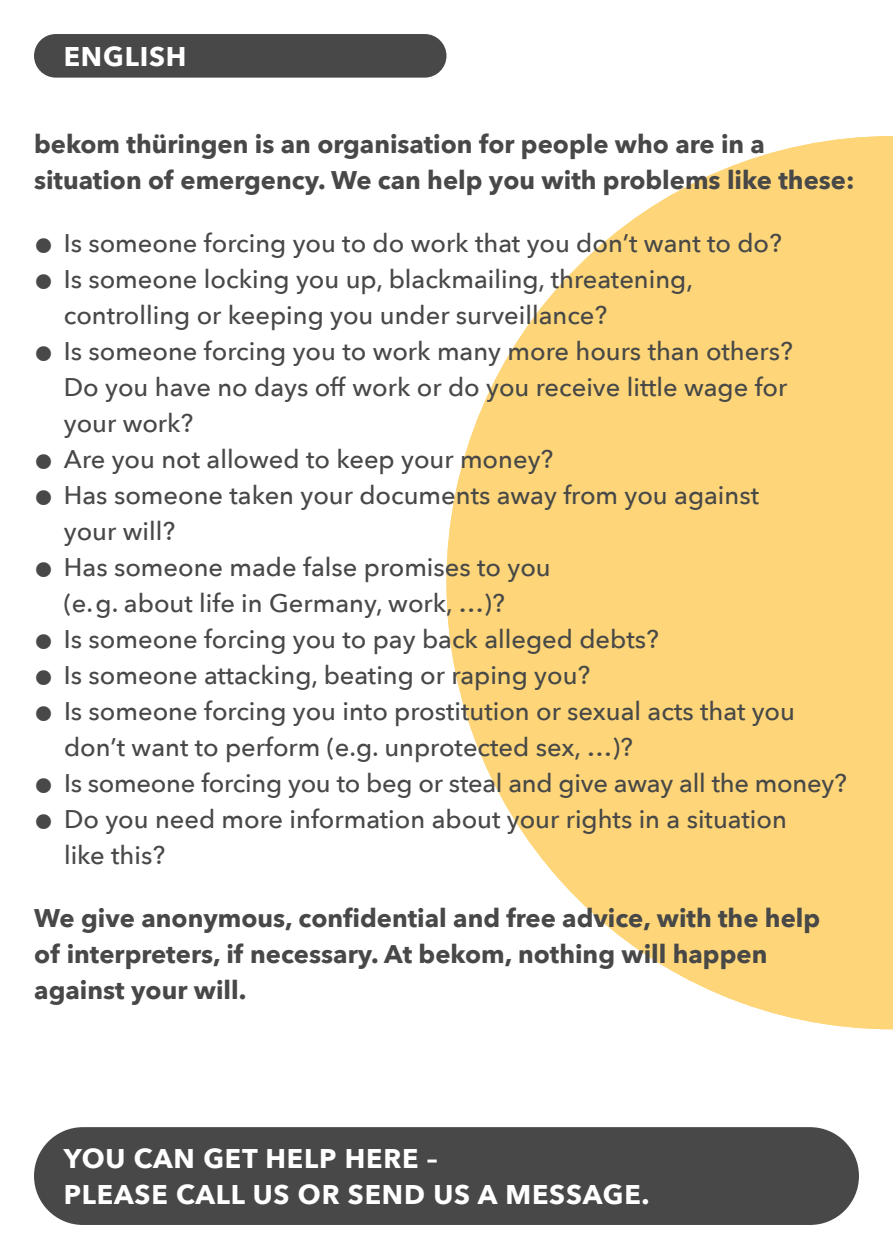
<style>
.page{position:relative;width:893px;height:1259px;background:#fff}
.page>*{position:absolute;margin:0;border:0;box-sizing:border-box;transform-origin:0 0}
.t1{font:700 27px/36px "Avenir Next";letter-spacing:.03em;color:#fff}
.t2{font:500 25.5px/36px "Avenir Next";color:#474847}
.t3{font:700 25.5px/36px "Avenir Next";color:#474847}
</style>
<div class="page">
<div style="left:34px;top:34px;width:412px;height:44px;background:#474847;border-radius:22px"></div>
<div style="left:34px;top:1127px;width:825px;height:98px;background:#474847;border-radius:49px"></div>
<svg style="left:446px;top:136px;width:447px;height:893px;fill:#fed679"></svg>
<p class="t1" style="left:64px;top:38px;width:124px">ENGLISH</p>
<p class="t3" style="left:34px;top:126px;width:822px">bekom thüringen is an organisation for people who are in a situation of emergency. We can help you with problems like these:</p>
<p class="t2" style="left:34px;top:224px;width:749px">● Is someone forcing you to do work that you don’t want to do?</p>
<p class="t2" style="left:64px;top:260px;width:631px;text-indent:-30px">● Is someone locking you up, blackmailing, threatening, controlling or keeping you under surveillance?</p>
<p class="t2" style="left:64px;top:332px;width:730px;text-indent:-30px">● Is someone forcing you to work many more hours than others?<br>Do you have no days off work or do you receive little wage for your work?</p>
<p class="t2" style="left:34px;top:440px;width:521px">● Are you not allowed to keep your money?</p>
<p class="t2" style="left:64px;top:476px;width:697px;text-indent:-30px">● Has someone taken your documents away from you against your will?</p>
<p class="t2" style="left:64px;top:548px;width:488px;text-indent:-30px">● Has someone made false promises to you (e.g. about life in Germany, work, …)?</p>
<p class="t2" style="left:34px;top:620px;width:626px">● Is someone forcing you to pay back alleged debts?</p>
<p class="t2" style="left:34px;top:656px;width:558px">● Is someone attacking, beating or raping you?</p>
<p class="t2" style="left:64px;top:692px;width:732px;text-indent:-30px">● Is someone forcing you into prostitution or sexual acts that you don’t want to perform (e.g. unprotected sex, …)?</p>
<p class="t2" style="left:34px;top:764px;width:814px">● Is someone forcing you to beg or steal and give away all the money?</p>
<p class="t2" style="left:64px;top:800px;width:724px;text-indent:-30px">● Do you need more information about your rights in a situation like this?</p>
<p class="t3" style="left:34px;top:900px;width:787px">We give anonymous, confidential and free advice, with the help of interpreters, if necessary. At bekom, nothing will happen against your will.</p>
<p class="t1" style="left:64px;top:1139px;width:587px">YOU CAN GET HELP HERE –<br>PLEASE CALL US OR SEND US A MESSAGE.</p>
</div>
